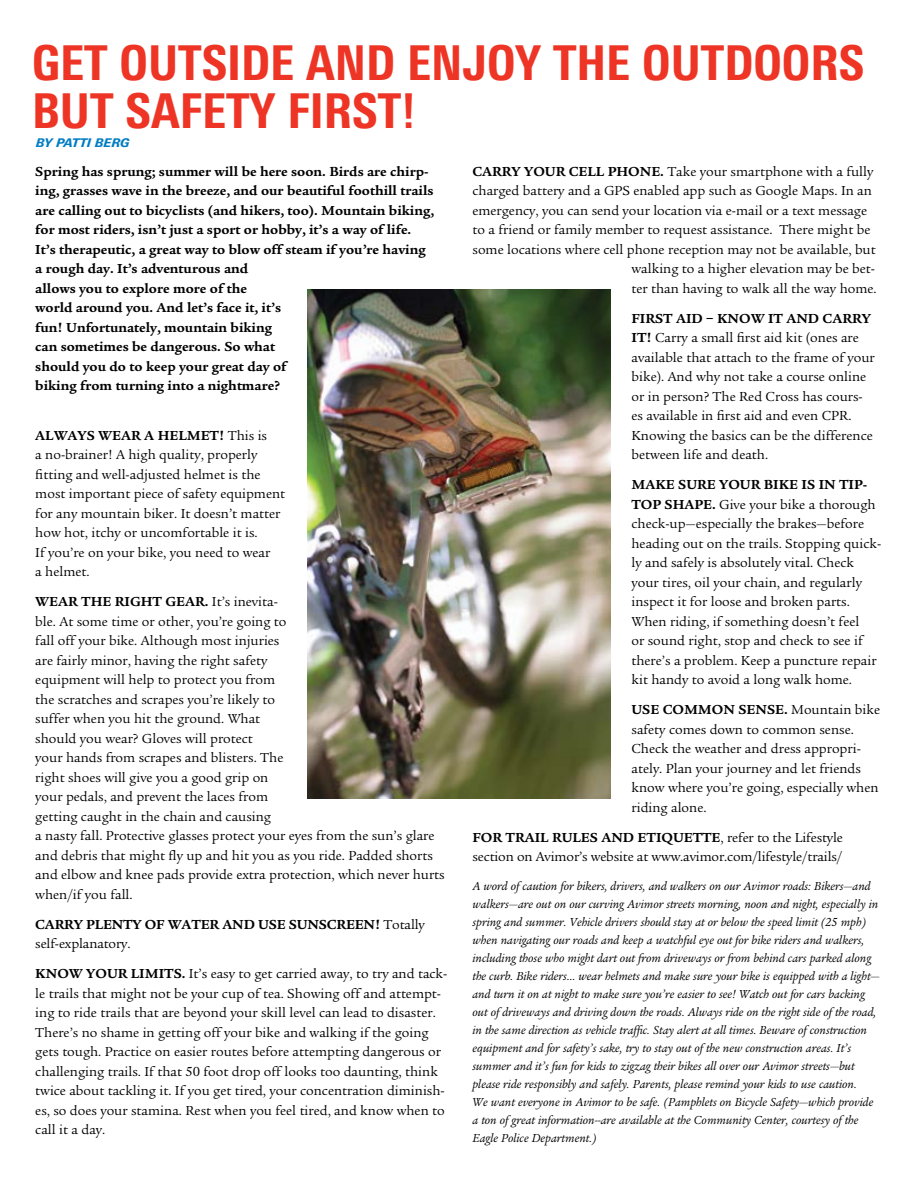
<style>
.page{position:relative;width:918px;height:1188px;background:#fff}
.page>*{position:absolute;margin:0;border:0;box-sizing:border-box;transform-origin:0 0}
.t1{font:800 condensed 48px/48px "Linotype Univers";color:#ee3525}
.t2{font:13.5px/19.5px "Legacy Serif";color:#000}
.t3{font:700 13.5px/19.5px "Legacy Serif";color:#000}
.t4{font:italic 12px/18px "Legacy Serif";color:#000}
.t5{font:italic 800 12px "Linotype Univers Basic";color:#007dc3}
.s1{font-weight:700}
.s2{font-weight:400}
</style>
<div class="page">
<img style="left:308px;top:290px;width:302px;height:509px">
<h1 class="t1" style="left:32px;top:38px;width:834px">GET OUTSIDE AND ENJOY THE OUTDOORS<br>BUT SAFETY FIRST!</h1>
<p class="t5" style="left:36px;top:136px;width:95px">BY PATTI BERG</p>
<p class="t2" style="left:472px;top:162px;width:402px"><span class="s1">CARRY YOUR CELL PHONE.</span> Take your smartphone with a fully</p>
<p class="t2" style="left:472px;top:181px;width:401px">charged battery and a GPS enabled app such as Google Maps. In an</p>
<p class="t2" style="left:472px;top:201px;width:396px">emergency, you can send your location via e-mail or a text message</p>
<p class="t2" style="left:472px;top:220px;width:399px">to a friend or family member to request assistance. There might be</p>
<p class="t2" style="left:472px;top:240px;width:405px">some locations where cell phone reception may not be available, but</p>
<p class="t2" style="left:632px;top:259px;width:245px">walking to a higher elevation may be bet-</p>
<p class="t2" style="left:632px;top:279px;width:247px">ter than having to walk all the way home.</p>
<p class="t2" style="left:632px;top:309px;width:245px"><span class="s1">FIRST AID – KNOW IT AND CARRY IT!</span> Carry a small first aid kit (ones are available that attach to the frame of your bike). And why not take a course online or in person? The Red Cross has cours&shy;es available in first aid and even CPR.<br>Knowing the basics can be the difference between life and death.</p>
<p class="t2" style="left:632px;top:475px;width:251px"><span class="s1">MAKE SURE YOUR BIKE IS IN TIP-TOP SHAPE.</span> Give your bike a thorough check-up—especially the brakes—before heading out on the trails. Stopping quick&shy;ly and safely is absolutely vital. Check your tires, oil your chain, and regularly inspect it for loose and broken parts.<br>When riding, if something doesn’t feel<br>or sound right, stop and check to see if there’s a problem. Keep a puncture repair kit handy to avoid a long walk home.</p>
<p class="t2" style="left:632px;top:700px;width:250px"><span class="s1">USE COMMON SENSE.</span> Mountain bike safety comes down to common sense.<br>Check the weather and dress appropri&shy;ately. Plan your journey and let friends know where you’re going, especially when riding alone.</p>
<p class="t2" style="left:472px;top:828px;width:372px"><span class="s1">FOR TRAIL RULES AND ETIQUETTE</span>, refer to the Lifestyle section on Avimor’s website at www.avimor.com/lifestyle/trails/</p>
<p class="t4" style="left:472px;top:877px;width:409px">A word of caution for bikers, drivers, and walkers on our Avimor roads: Bikers—and walkers—are out on our curving Avimor streets morning, noon and night, especially in spring and summer. Vehicle drivers should stay at or below the speed limit (25 mph) when navigating our roads and keep a watchful eye out for bike riders and walkers, including those who might dart out from driveways or from behind cars parked along the curb. Bike riders… wear helmets and make sure your bike is equipped with a light— and turn it on at night to make sure you’re easier to see! Watch out for cars backing out of driveways and driving down the roads. Always ride on the right side of the road, in the same direction as vehicle traffic. Stay alert at all times. Beware of construction equipment and for safety’s sake, try to stay out of the new construction areas. It’s summer and it’s fun for kids to zigzag their bikes all over our Avimor streets—but please ride responsibly and safely. Parents, please remind your kids to use caution.<br>We want everyone in Avimor to be safe. (Pamphlets on Bicycle Safety—which provide a ton of great information--are available at the Community Center, courtesy of the Eagle Police Department.)</p>
<p class="t3" style="left:35px;top:162px;width:400px">Spring has sprung; summer will be here soon. Birds are chirp&shy;ing, grasses wave in the breeze, and our beautiful foothill trails are calling out to bicyclists (and hikers, too). Mountain biking, for most riders, isn’t just a sport or hobby, it’s a way of life.<br>It’s therapeutic, a great way to blow off steam if you’re having a rough day. It’s adventurous and<br>allows you to explore more of the<br>world around you. And let’s face it, it’s<br>fun! Unfortunately, mountain biking<br>can sometimes be dangerous. So what<br>should you do to keep your great day of<br>biking from turning into a nightmare?</p>
<p class="t2" style="left:35px;top:426px;width:251px"><span class="s1">ALWAYS WEAR A HELMET!</span> This is<br>a no-brainer! A high quality, properly fitting and well-adjusted helmet is the most important piece of safety equipment for any mountain biker. It doesn’t matter how hot, itchy or uncomfortable it is.<br>If you’re on your bike, you need to wear<br>a helmet.</p>
<p class="t2" style="left:35px;top:592px;width:411px"><span class="s1">WEAR THE RIGHT GEAR.</span> It’s inevita-<br>ble. At some time or other, you’re going to<br>fall off your bike. Although most injuries<br>are fairly minor, having the right safety<br>equipment will help to protect you from<br>the scratches and scrapes you’re likely to<br>suffer when you hit the ground. What<br>should you wear? Gloves will protect<br>your hands from scrapes and blisters. The<br>right shoes will give you a good grip on<br>your pedals, and prevent the laces from<br>getting caught in the chain and causing<br>a nasty fall. Protective glasses protect your eyes from the sun’s glare and debris that might fly up and hit you as you ride. Padded shorts and elbow and knee pads provide extra protection, which never hurts when/if you fall.</p>
<p class="t3" style="left:35px;top:915px;width:391px">CARRY PLENTY OF WATER AND USE SUNSCREEN! <span class="s2">Totally self-explanatory.</span></p>
<p class="t2" style="left:35px;top:964px;width:414px"><span class="s1">KNOW YOUR LIMITS.</span> It’s easy to get carried away, to try and tack&shy;le trails that might not be your cup of tea. Showing off and attempt&shy;ing to ride trails that are beyond your skill level can lead to disaster.<br>There’s no shame in getting off your bike and walking if the going gets tough. Practice on easier routes before attempting dangerous or challenging trails. If that 50 foot drop off looks too daunting, think twice about tackling it. If you get tired, your concentration diminish&shy;es, so does your stamina. Rest when you feel tired, and know when to call it a day.</p>
</div>
